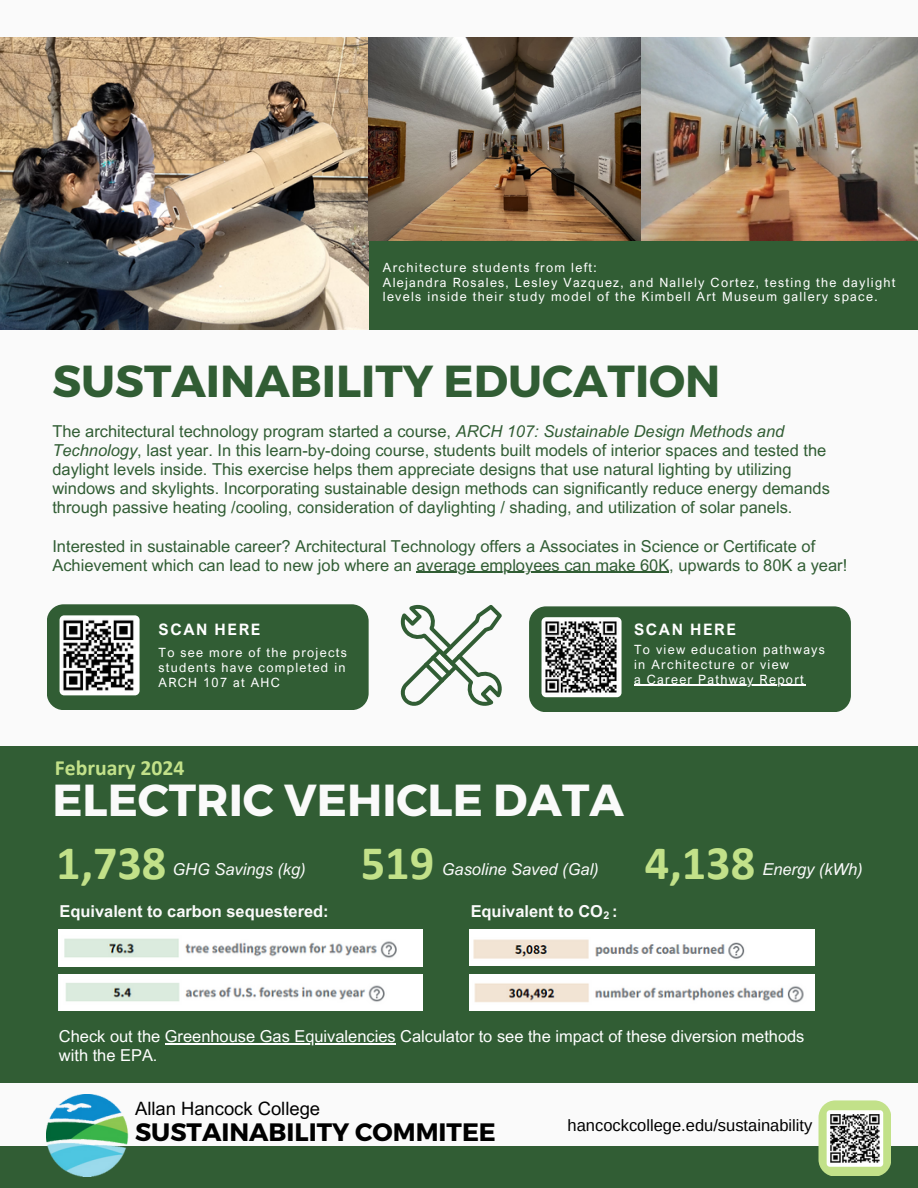
<style>
.page{position:relative;width:918px;height:1188px;background:#fafafa}
.page>*{position:absolute;margin:0;border:0;box-sizing:border-box;transform-origin:0 0}
.t1{font:700 48.3px "Calibri";color:#c2e189}
.t2{font:700 44.85px "Montserrat";color:#315d34}
.t3{font:700 44.85px "Montserrat";color:#fafafa}
.t4{font:700 25.2px "Montserrat";color:#000}
.t5{font:700 21.75px "Calibri";color:#c2e189}
.t6{font:18.45px "Arial MT Pro";color:#000}
.t7{font:16.5px/19.2px "Arial MT Pro";color:#315d34}
.t8{font:16.5px/19.2px "Arial MT Pro";color:#fff}
.t9{font:700 16.5px "Arial MT Pro";color:#fafafa}
.t10{font:italic 16.5px "Arial MT Pro";color:#fafafa}
.t11{font:16.5px "Arimo";color:#000}
.t12{font:700 15.75px "Arial Nova";letter-spacing:.1em;color:#fff}
.t13{font:12.75px/14.9px "Arial Nova";letter-spacing:.1em;color:#fff}
.s1{font-style:italic}
</style>
<div class="page">
<div style="left:0;top:223px;width:918px;height:106px;background:#315d34"></div>
<img style="left:0;top:37px;width:369px;height:293px">
<img style="left:369px;top:37px;width:549px;height:204px">
<div style="left:47px;top:604px;width:322px;height:106px;background:#315d34;border-radius:17px"></div>
<img style="left:60px;top:615px;width:80px;height:80px;border-radius:5px">
<div style="left:529px;top:606px;width:322px;height:106px;background:#315d34;border-radius:17px"></div>
<img style="left:542px;top:617px;width:80px;height:80px;border-radius:5px">
<svg style="left:400px;top:604px;width:102px;height:102px"></svg>
<div style="left:0;top:746px;width:918px;height:336px;background:#315d34"></div>
<div style="left:0;top:1147px;width:918px;height:41px;background:#315d34"></div>
<img style="left:47px;top:1095px;width:88px;height:82px">
<img style="left:59px;top:929px;width:363px;height:37px">
<img style="left:59px;top:974px;width:363px;height:36px">
<img style="left:469px;top:974px;width:345px;height:36px">
<img style="left:469px;top:929px;width:345px;height:36px">
<hr style="left:165px;top:1043px;width:231px;height:1px;background:#fff">
<hr style="left:417px;top:572px;width:252px;height:1px;background:#315d34">
<hr style="left:634px;top:685px;width:171px;height:1px;background:#fff">
<div style="left:819px;top:1100px;width:72px;height:76px;background:#c2e189;border-radius:17px"></div>
<img style="left:827px;top:1110px;width:56px;height:57px;border-radius:3px">
<p class="t13" style="left:383px;top:259px;width:514px">Architecture students from left:<br>Alejandra Rosales, Lesley Vazquez, and Nallely Cortez, testing the daylight levels inside their study model of the Kimbell Art Museum gallery space.</p>
<h2 class="t2" style="left:52px;top:352px;width:670px">SUSTAINABILITY EDUCATION</h2>
<p class="t7" style="left:52px;top:424px;width:779px">The architectural technology program started a course, <span class="s1">ARCH 107: Sustainable Design Methods and Technology</span>, last year. In this learn-by-doing course, students built models of interior spaces and tested the daylight levels inside. This exercise helps them appreciate designs that use natural lighting by utilizing windows and skylights. Incorporating sustainable design methods can significantly reduce energy demands through passive heating /cooling, consideration of daylighting / shading, and utilization of solar panels.</p>
<p class="t7" style="left:52px;top:538px;width:796px">Interested in sustainable career? Architectural Technology offers a Associates in Science or Certificate of<br>Achievement which can lead to new job where an average employees can make 60K, upwards to 80K a year!</p>
<p class="t12" style="left:159px;top:620px;width:103px">SCAN HERE</p>
<p class="t13" style="left:159px;top:645px;width:190px;text-align:justify">To see more of the projects students have completed in ARCH 107 at AHC</p>
<p class="t12" style="left:634px;top:620px;width:103px">SCAN HERE</p>
<p class="t13" style="left:634px;top:642px;width:192px">To view education pathways in Architecture or view<br>a Career Pathway Report</p>
<h3 class="t5" style="left:55px;top:759px;width:131px">February 2024</h3>
<h2 class="t3" style="left:52px;top:771px;width:573px">ELECTRIC VEHICLE DATA</h2>
<h1 class="t1" style="left:56px;top:842px;width:112px">1,738</h1>
<h1 class="t1" style="left:361px;top:842px;width:75px">519</h1>
<p class="t10" style="left:173px;top:863px;width:135px">GHG Savings (kg)</p>
<p class="t9" style="left:60px;top:905px;width:271px">Equivalent to carbon sequestered:</p>
<p class="t9" style="left:471px;top:905px;width:148px">Equivalent to CO<sub>2</sub> :</p>
<p class="t10" style="left:442px;top:863px;width:158px">Gasoline Saved (Gal)</p>
<h1 class="t1" style="left:645px;top:842px;width:112px">4,138</h1>
<p class="t10" style="left:762px;top:863px;width:102px">Energy (kWh)</p>
<p class="t8" style="left:59px;top:1029px;width:747px">Check out the Greenhouse Gas Equivalencies Calculator to see the impact of these diversion methods with the EPA.</p>
<p class="t6" style="left:135px;top:1102px;width:187px">Allan Hancock College</p>
<h3 class="t4" style="left:135px;top:1116px;width:362px">SUSTAINABILITY COMMITEE</h3>
<p class="t11" style="left:568px;top:1116px;width:246px">hancockcollege.edu/sustainability</p>
</div>
